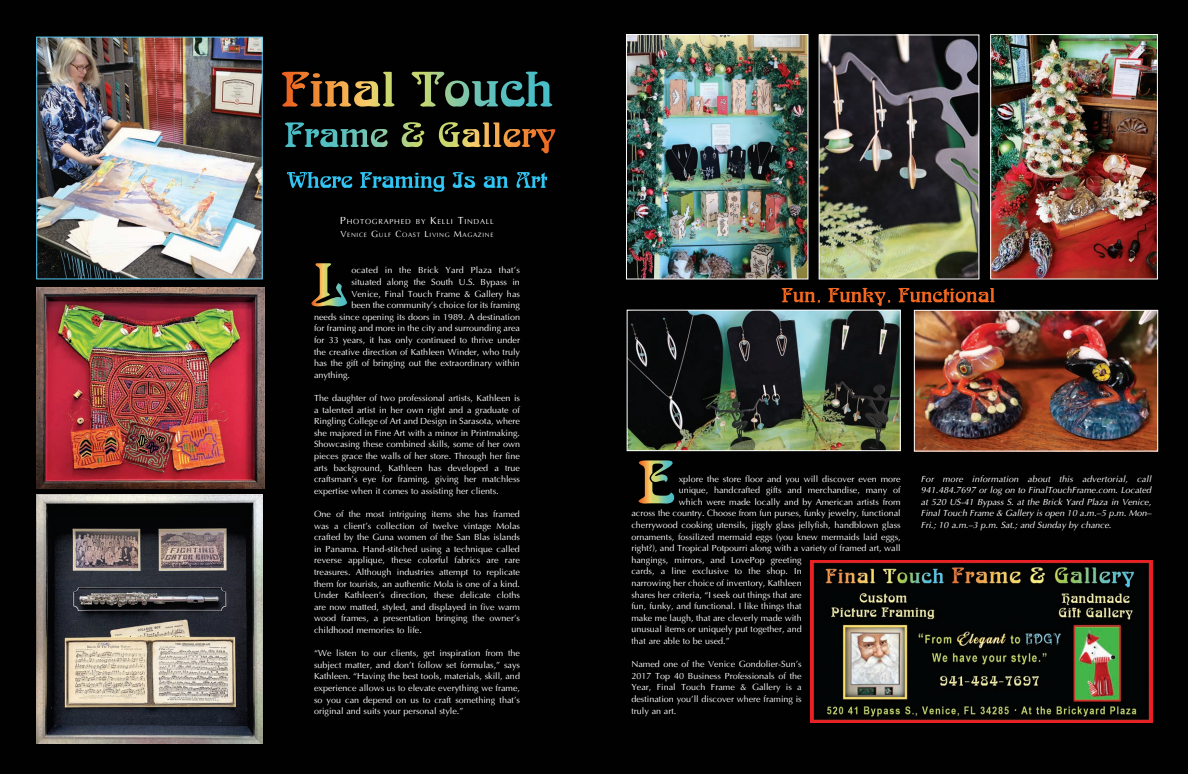
<style>
.page{position:relative;width:1188px;height:774px;background:#010101}
.page>*{position:absolute;margin:0;border:0;box-sizing:border-box;transform-origin:0 0}
.t1{font:9px/11.6px "Ottawa Plain";color:#fff;text-align:justify}
.t2{font:italic 9px/11.6px "Ottawa";color:#fff;text-align:justify}
.t3{font:7.3px "Ottawa Plain";letter-spacing:.105em;color:#fff}
.t4{font:6.3px "Ottawa Plain";letter-spacing:.105em;color:#fff}
.s1{font-size:10.5px}
.s2{font-size:9px}
</style>
<div class="page">
<svg style="left:287px;top:172px;width:260px;height:20px;background:#0e3a47"></svg>
<svg style="left:282px;top:72px;width:270px;height:35px;background:#40432f"></svg>
<svg style="left:402px;top:122px;width:99px;height:25px;background:#554f2a"></svg>
<svg style="left:311px;top:263px;width:36px;height:43px;background:#47482d"></svg>
<img style="left:38px;top:39px;width:223px;height:238px">
<div style="left:36px;top:37px;width:227px;height:242px;border:1px solid #56cbf5"></div>
<img style="left:37px;top:287px;width:228px;height:201px">
<img style="left:37px;top:495px;width:225px;height:248px">
<img style="left:811px;top:560px;width:342px;height:162px">
<img style="left:821px;top:37px;width:156px;height:240px">
<div style="left:819px;top:35px;width:160px;height:244px;border:1px solid #fff"></div>
<img style="left:628px;top:36px;width:178px;height:241px">
<div style="left:626px;top:34px;width:182px;height:245px;border:1px solid #fff"></div>
<img style="left:992px;top:36px;width:164px;height:241px">
<div style="left:990px;top:34px;width:168px;height:245px;border:1px solid #fff"></div>
<img style="left:629px;top:312px;width:270px;height:137px">
<div style="left:627px;top:310px;width:274px;height:141px;border:1px solid #fff"></div>
<img style="left:916px;top:312px;width:240px;height:137px">
<div style="left:914px;top:310px;width:244px;height:141px;border:1px solid #fff"></div>
<svg style="left:782px;top:288px;width:213px;height:18px;background:#461e0a"></svg>
<svg style="left:639px;top:460px;width:35px;height:44px;background:#5e5f3c"></svg>
<p class="t3" style="left:340px;top:217px;width:155px"><span class="s1">P</span>HOTOGRAPHED BY <span class="s1">K</span>ELLI <span class="s1">T</span>INDALL</p>
<p class="t4" style="left:341px;top:231px;width:154px"><span class="s2">V</span>ENICE <span class="s2">G</span>ULF <span class="s2">C</span>OAST <span class="s2">L</span>IVING <span class="s2">M</span>AGAZINE</p>
<p class="t1" style="left:351px;top:265px;width:170px">ocated in the Brick Yard Plaza that’s</p>
<p class="t1" style="left:351px;top:276px;width:170px">situated along the South U.S. Bypass in</p>
<p class="t1" style="left:351px;top:288px;width:170px">Venice, Final Touch Frame &amp; Gallery has</p>
<p class="t1" style="left:351px;top:299px;width:170px">been the community’s choice for its framing</p>
<p class="t1" style="left:314px;top:311px;width:207px">needs since opening its doors in 1989. A destination</p>
<p class="t1" style="left:314px;top:323px;width:207px">for framing and more in the city and surrounding area</p>
<p class="t1" style="left:314px;top:334px;width:207px">for 33 years, it has only continued to thrive under</p>
<p class="t1" style="left:314px;top:346px;width:207px">the creative direction of Kathleen Winder, who truly</p>
<p class="t1" style="left:314px;top:357px;width:207px">has the gift of bringing out the extraordinary within</p>
<p class="t1" style="left:314px;top:369px;width:38px">anything.</p>
<p class="t1" style="left:314px;top:392px;width:207px">The daughter of two professional artists, Kathleen is a talented artist in her own right and a graduate of Ringling College of Art and Design in Sarasota, where she majored in Fine Art with a minor in Printmaking.<br>Showcasing these combined skills, some of her own pieces grace the walls of her store. Through her fine arts background, Kathleen has developed a true craftsman’s eye for framing, giving her matchless expertise when it comes to assisting her clients.</p>
<p class="t1" style="left:314px;top:508px;width:208px">One of the most intriguing items she has framed was a client’s collection of twelve vintage Molas crafted by the Guna women of the San Blas islands in Panama. Hand-stitched using a technique called reverse applique, these colorful fabrics are rare treasures. Although industries attempt to replicate them for tourists, an authentic Mola is one of a kind.<br>Under Kathleen’s direction, these delicate cloths are now matted, styled, and displayed in five warm wood frames, a presentation bringing the owner’s childhood memories to life.</p>
<p class="t1" style="left:314px;top:647px;width:207px">“We listen to our clients, get inspiration from the subject matter, and don’t follow set formulas,” says Kathleen. “Having the best tools, materials, skill, and experience allows us to elevate everything we frame, so you can depend on us to craft something that’s original and suits your personal style.”</p>
<p class="t1" style="left:679px;top:473px;width:224px">xplore the store floor and you will discover even more</p>
<p class="t1" style="left:679px;top:484px;width:224px">unique, handcrafted gifts and merchandise, many of</p>
<p class="t1" style="left:679px;top:496px;width:224px">which were made locally and by American artists from</p>
<p class="t1" style="left:631px;top:508px;width:271px">across the country. Choose from fun purses, funky jewelry, functional</p>
<p class="t1" style="left:631px;top:519px;width:271px">cherrywood cooking utensils, jiggly glass jellyfish, handblown glass</p>
<p class="t1" style="left:631px;top:531px;width:271px">ornaments, fossilized mermaid eggs (you knew mermaids laid eggs,</p>
<p class="t1" style="left:631px;top:542px;width:271px">right?), and Tropical Potpourri along with a variety of framed art, wall</p>
<p class="t1" style="left:631px;top:554px;width:172px">hangings, mirrors, and LovePop greeting</p>
<p class="t1" style="left:631px;top:566px;width:172px">cards, a line exclusive to the shop. In</p>
<p class="t1" style="left:631px;top:577px;width:172px">narrowing her choice of inventory, Kathleen</p>
<p class="t1" style="left:631px;top:589px;width:172px">shares her criteria, “I seek out things that are</p>
<p class="t1" style="left:631px;top:600px;width:172px">fun, funky, and functional. I like things that</p>
<p class="t1" style="left:631px;top:612px;width:172px">make me laugh, that are cleverly made with</p>
<p class="t1" style="left:631px;top:624px;width:172px">unusual items or uniquely put together, and</p>
<p class="t1" style="left:631px;top:635px;width:100px">that are able to be used.”</p>
<p class="t1" style="left:631px;top:658px;width:172px">Named one of the Venice Gondolier-Sun’s 2017 Top 40 Business Professionals of the Year, Final Touch Frame &amp; Gallery is a destination you’ll discover where framing is truly an art.</p>
<p class="t2" style="left:921px;top:473px;width:232px">For more information about this advertorial, call 941.484.7697 or log on to FinalTouchFrame.com. Located at 520 US-41 Bypass S. at the Brick Yard Plaza in Venice, Final Touch Frame &amp; Gallery is open 10 a.m.–5 p.m. Mon– Fri.; 10 a.m.–3 p.m. Sat.; and Sunday by chance.</p>
</div>
